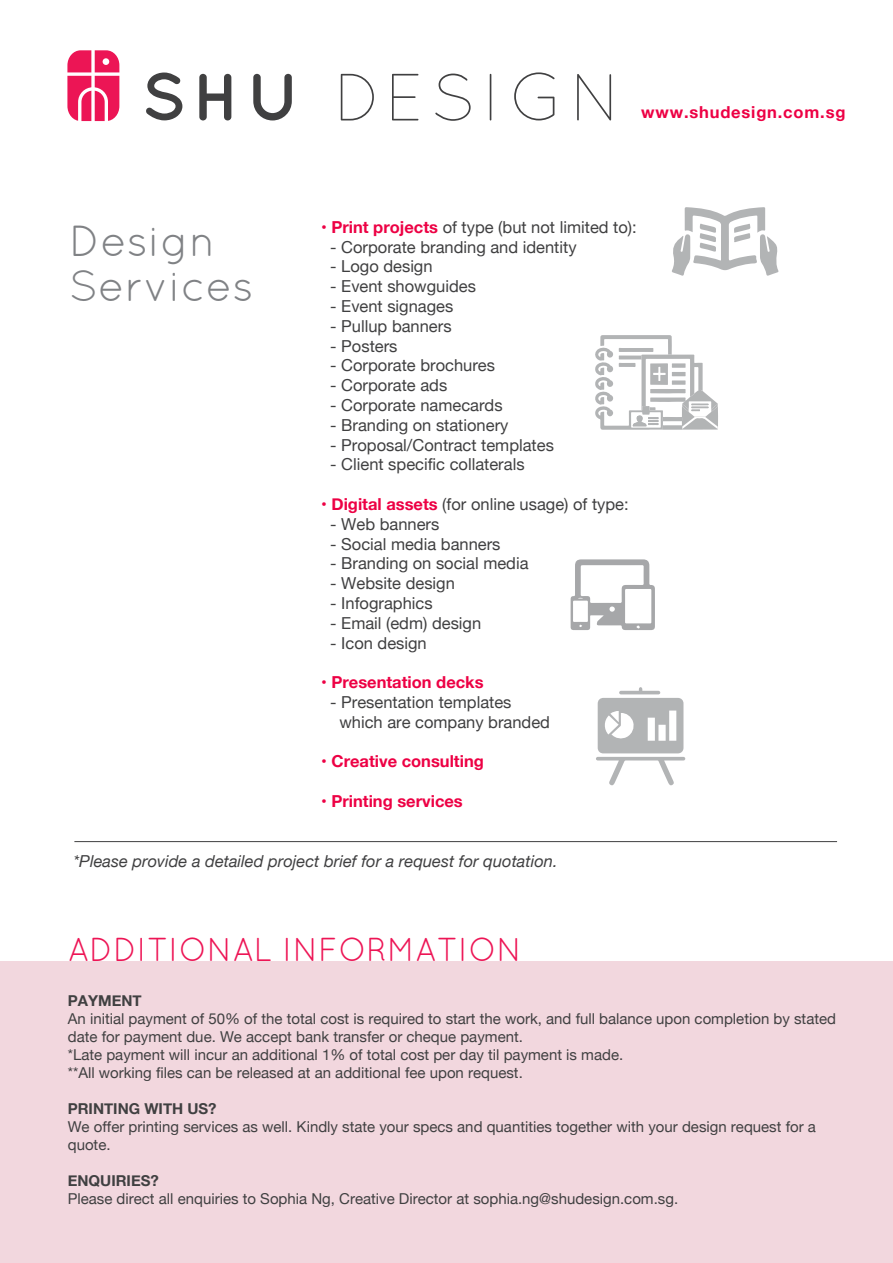
<style>
.page{position:relative;width:893px;height:1263px;background:#fff}
.page>*{position:absolute;margin:0;border:0;box-sizing:border-box;transform-origin:0 0}
.t1{font:300 66.6px "Quicksand";letter-spacing:.1em;color:#404041}
.t2{font:43.35px/45px "Quicksand";color:#808285}
.t3{font:33.15px "Quicksand";color:#ed1555}
.t4{font:16.5px/19.8px "Helvetica Neue";color:#404041}
.t5{font:italic 16.5px "Helvetica Neue";color:#404041}
.t6{font:700 16.5px "Helvetica Neue";color:#ed0044}
.t7{font:700 16.5px "Helvetica Neue";letter-spacing:.05em;color:#ed0044}
.t8{font:15px/18px "Helvetica Neue";color:#404041}
.t9{font:700 15px "Helvetica Neue";color:#404041}
.s1{font-weight:700}
.s2{font-weight:700;color:#ed0044}
</style>
<div class="page">
<svg style="left:596px;top:687px;width:89px;height:98px"></svg>
<svg style="left:595px;top:335px;width:123px;height:95px"></svg>
<svg style="left:672px;top:207px;width:106px;height:69px"></svg>
<svg style="left:571px;top:559px;width:84px;height:71px"></svg>
<hr style="left:74px;top:841px;width:763px;height:1px;background:#404041">
<div style="left:0;top:961px;width:893px;height:301px;background:#f2d7de"></div>
<svg style="left:67px;top:50px;width:53px;height:72px"></svg>
<div style="left:103px;top:58px;width:6px;height:7px;background:#fff;border-radius:50%"></div>
<h1 class="t1" style="left:141px;top:59px;width:482px"><span class="s1">SHU</span> DESIGN</h1>
<p class="t7" style="left:641px;top:99px;width:206px">www.shudesign.com.sg</p>
<h2 class="t2" style="left:69px;top:217px;width:186px">Design<br>Services</h2>
<p class="t4" style="left:321px;top:218px;width:317px"><span class="s2">• Print projects</span> of type (but not limited to):</p>
<p class="t4" style="left:330px;top:238px;width:248px">- Corporate branding and identity</p>
<p class="t4" style="left:330px;top:258px;width:104px">- Logo design</p>
<p class="t4" style="left:330px;top:277px;width:147px">- Event showguides</p>
<p class="t4" style="left:330px;top:297px;width:125px">- Event signages</p>
<p class="t4" style="left:330px;top:317px;width:123px">- Pullup banners</p>
<p class="t4" style="left:330px;top:337px;width:69px">- Posters</p>
<p class="t4" style="left:330px;top:357px;width:166px">- Corporate brochures</p>
<p class="t4" style="left:330px;top:376px;width:119px">- Corporate ads</p>
<p class="t4" style="left:330px;top:396px;width:174px">- Corporate namecards</p>
<p class="t4" style="left:330px;top:416px;width:180px">- Branding on stationery</p>
<p class="t4" style="left:330px;top:436px;width:225px">- Proposal/Contract templates</p>
<p class="t4" style="left:330px;top:456px;width:196px">- Client specific collaterals</p>
<p class="t4" style="left:321px;top:495px;width:309px"><span class="s2">• Digital assets</span> (for online usage) of type:</p>
<p class="t4" style="left:330px;top:515px;width:111px">- Web banners</p>
<p class="t4" style="left:330px;top:535px;width:172px">- Social media banners</p>
<p class="t4" style="left:330px;top:555px;width:200px">- Branding on social media</p>
<p class="t4" style="left:330px;top:574px;width:126px">- Website design</p>
<p class="t4" style="left:330px;top:594px;width:104px">- Infographics</p>
<p class="t4" style="left:330px;top:614px;width:152px">- Email (edm) design</p>
<p class="t4" style="left:330px;top:634px;width:98px">- Icon design</p>
<p class="t6" style="left:321px;top:669px;width:164px">• Presentation decks</p>
<p class="t4" style="left:339px;top:693px;width:212px;text-indent:-9px">- Presentation templates which are company branded</p>
<p class="t6" style="left:321px;top:749px;width:164px">• Creative consulting</p>
<p class="t6" style="left:321px;top:788px;width:143px">• Printing services</p>
<p class="t5" style="left:73px;top:849px;width:486px">*Please provide a detailed project brief for a request for quotation.</p>
<h3 class="t3" style="left:68px;top:930px;width:456px">ADDITIONAL INFORMATION</h3>
<p class="t9" style="left:68px;top:989px;width:75px">PAYMENT</p>
<p class="t8" style="left:68px;top:1010px;width:770px">An initial payment of 50% of the total cost is required to start the work, and full balance upon completion by stated date for payment due. We accept bank transfer or cheque payment.<br>*Late payment will incur an additional 1% of total cost per day til payment is made.<br>**All working files can be released at an additional fee upon request.</p>
<p class="t9" style="left:68px;top:1097px;width:150px">PRINTING WITH US?</p>
<p class="t8" style="left:68px;top:1118px;width:750px">We offer printing services as well. Kindly state your specs and quantities together with your design request for a quote.</p>
<p class="t9" style="left:68px;top:1169px;width:93px">ENQUIRIES?</p>
<p class="t8" style="left:68px;top:1190px;width:612px">Please direct all enquiries to Sophia Ng, Creative Director at sophia.ng@shudesign.com.sg.</p>
</div>
